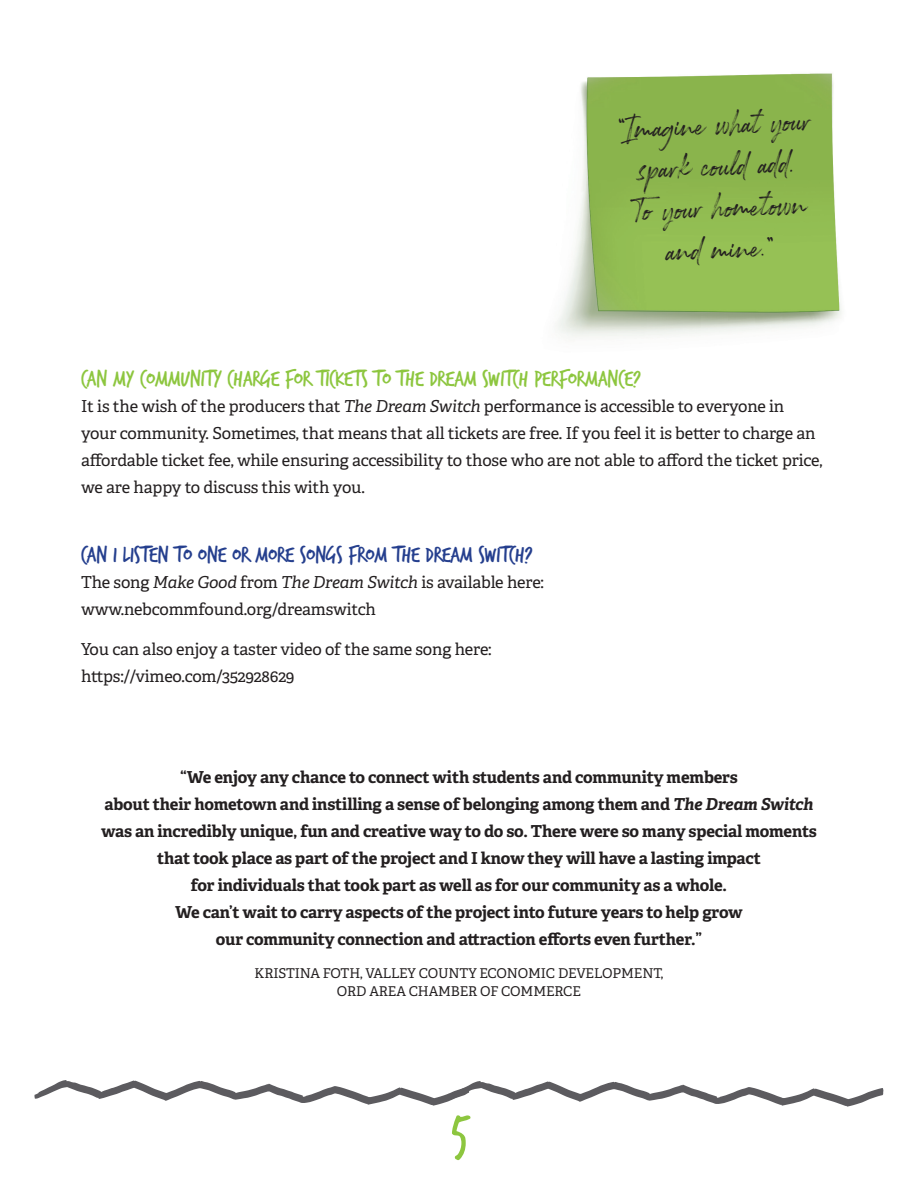
<style>
.page{position:relative;width:918px;height:1188px;background:#fff}
.page>*{position:absolute;margin:0;border:0;box-sizing:border-box;transform-origin:0 0}
.t1{font:54px "Trash Hand";color:#8dc63f}
.t2{font:32.7px/41.4px "Rockness";color:#231f20;text-align:center}
.t3{font:24px "Trash Hand";letter-spacing:-.01em;color:#8dc63f}
.t4{font:24px "Trash Hand";letter-spacing:-.01em;color:#253f8e}
.t5{font:700 16.5px/27px "Adelle PE";letter-spacing:-.01em;color:#231f20;text-align:center}
.t6{font:16.5px/27px "Adelle PE";letter-spacing:-.01em;color:#231f20}
.t7{font:13.5px/18px "Adelle PE";letter-spacing:-.01em;color:#231f20;text-align:center}
.s1{font-style:italic}
</style>
<div class="page">
<img style="left:556px;top:73px;width:286px;height:265px">
<svg style="left:34px;top:1080px;width:850px;height:27px"></svg>
<h2 class="t2" style="left:618px;top:105px;width:194px;rotate:-2deg">“Imagine what your spark could add,<br>To your hometown and mine.”</h2>
<h3 class="t3" style="left:81px;top:367px;width:562px">CAN MY COMMUNITY CHARGE FOR TICKETS TO THE DREAM SWITCH PERFORMANCE?</h3>
<p class="t6" style="left:81px;top:392px;width:743px">It is the wish of the producers that <span class="s1">The Dream Switch</span> performance is accessible to everyone in your community. Sometimes, that means that all tickets are free. If you feel it is better to charge an affordable ticket fee, while ensuring accessibility to those who are not able to afford the ticket price, we are happy to discuss this with you.</p>
<h3 class="t4" style="left:81px;top:542px;width:453px">CAN I LISTEN TO ONE OR MORE SONGS FROM THE DREAM SWITCH?</h3>
<p class="t6" style="left:81px;top:568px;width:465px">The song <span class="s1">Make Good</span> from <span class="s1">The Dream Switch</span> is available here: www.nebcommfound.org/dreamswitch</p>
<p class="t6" style="left:81px;top:635px;width:412px">You can also enjoy a taster video of the same song here: https://vimeo.com/352928629</p>
<p class="t5" style="left:101px;top:763px;width:717px">“We enjoy any chance to connect with students and community members<br>about their hometown and instilling a sense of belonging among them and <span class="s1">The Dream Switch </span>was an incredibly unique, fun and creative way to do so. There were so many special moments that took place as part of the project and I know they will have a lasting impact<br>for individuals that took part as well as for our community as a whole.<br>We can’t wait to carry aspects of the project into future years to help grow<br>our community connection and attraction efforts even further.”</p>
<p class="t7" style="left:255px;top:964px;width:410px">KRISTINA FOTH, VALLEY COUNTY ECONOMIC DEVELOPMENT,<br>ORD AREA CHAMBER OF COMMERCE</p>
<h1 class="t1" style="left:451px;top:1105px;width:20px">5</h1>
</div>
